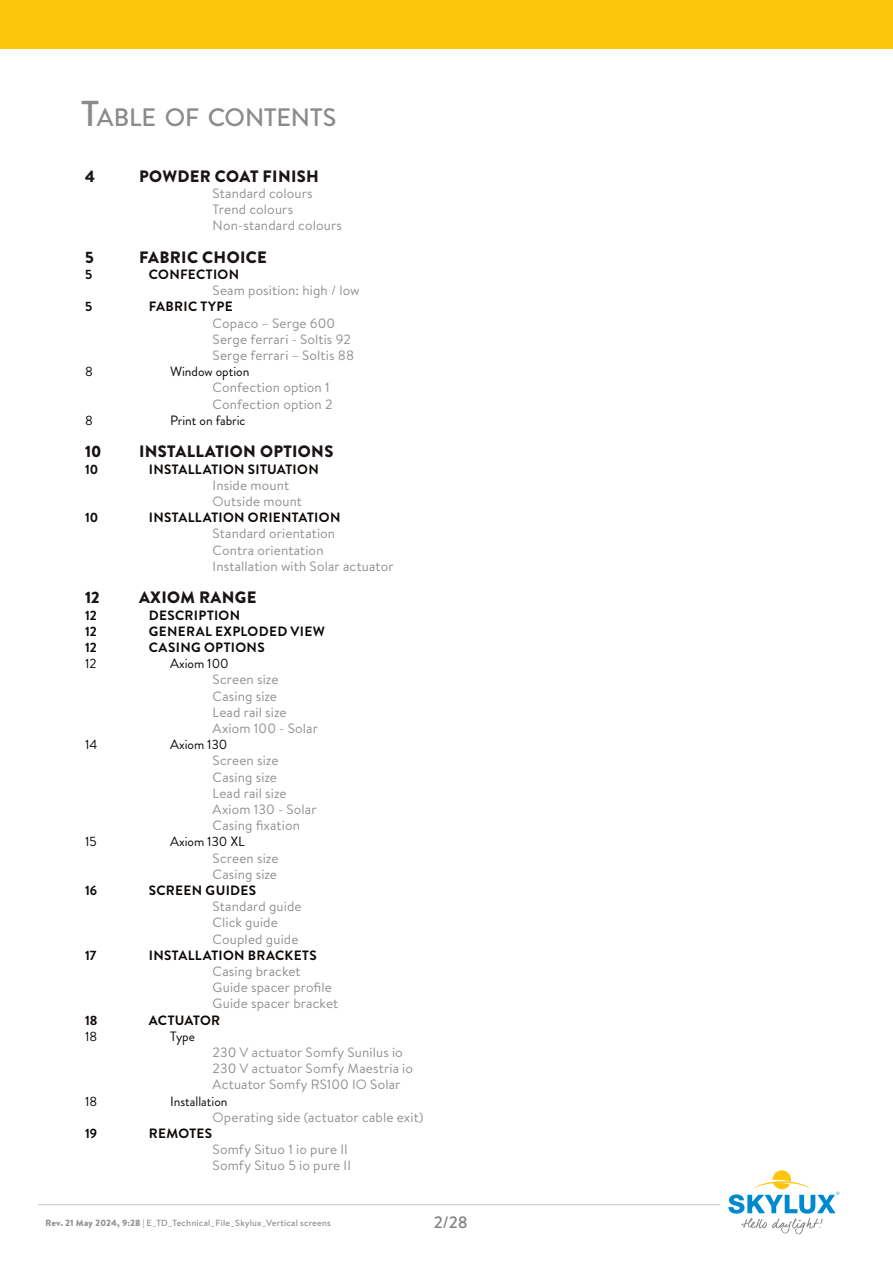
<style>
.page{position:relative;width:893px;height:1263px;background:#fff}
.page>*{position:absolute;margin:0;border:0;box-sizing:border-box;transform-origin:0 0}
.t1{font:500 25.2px "Brandon Text";letter-spacing:-.005em;color:#8b8b8c}
.t2{font:900 16.5px "Brandon Grotesque";letter-spacing:.02em;color:#1a1415}
.t3{font:500 16.5px "Brandon Text";color:#808285}
.t4{font:13.5px "Brandon Text";letter-spacing:.01em;color:#929090}
.t5{font:700 13.5px "Brandon Grotesque";letter-spacing:.025em;color:#0c0806}
.t6{font:13.5px "Brandon Grotesque";color:#0c0806}
.t7{font:500 9px "Brandon Text";letter-spacing:.025em;color:#929090}
.s1{font-size:36px}
.s2{font-weight:900}
</style>
<div class="page">
<svg style="left:728px;top:1170px;width:111px;height:64px"></svg>
<hr style="left:38px;top:1204px;width:682px;height:1px;background:#c8c6c6">
<div style="left:0;top:0;width:893px;height:49px;background:#fec50d"></div>
<h1 class="t1" style="left:81px;top:100px;width:257px"><span class="s1">T</span>ABLE OF CONTENTS</h1>
<p class="t2" style="left:85px;top:164px;width:11px">4</p>
<p class="t2" style="left:139px;top:164px;width:181px">POWDER COAT FINISH</p>
<p class="t4" style="left:213px;top:184px;width:102px">Standard colours</p>
<p class="t4" style="left:213px;top:200px;width:82px">Trend colours</p>
<p class="t4" style="left:213px;top:216px;width:131px">Non-standard colours</p>
<p class="t2" style="left:85px;top:245px;width:10px">5</p>
<p class="t2" style="left:139px;top:245px;width:129px">FABRIC CHOICE</p>
<p class="t5" style="left:85px;top:265px;width:9px">5</p>
<p class="t5" style="left:149px;top:265px;width:92px">CONFECTION</p>
<p class="t4" style="left:213px;top:281px;width:149px">Seam position: high / low</p>
<p class="t5" style="left:85px;top:297px;width:9px">5</p>
<p class="t5" style="left:149px;top:297px;width:85px">FABRIC TYPE</p>
<p class="t4" style="left:213px;top:314px;width:124px">Copaco – Serge 600</p>
<p class="t4" style="left:213px;top:330px;width:140px">Serge ferrari - Soltis 92</p>
<p class="t4" style="left:213px;top:346px;width:143px">Serge ferrari – Soltis 88</p>
<p class="t6" style="left:85px;top:362px;width:9px">8</p>
<p class="t6" style="left:170px;top:362px;width:81px">Window option</p>
<p class="t4" style="left:213px;top:378px;width:119px">Confection option 1</p>
<p class="t4" style="left:213px;top:395px;width:121px">Confection option 2</p>
<p class="t6" style="left:85px;top:411px;width:9px">8</p>
<p class="t6" style="left:170px;top:411px;width:77px">Print on fabric</p>
<p class="t2" style="left:85px;top:440px;width:18px">10</p>
<p class="t2" style="left:139px;top:440px;width:196px">INSTALLATION OPTIONS</p>
<p class="t5" style="left:85px;top:459px;width:15px">10</p>
<p class="t5" style="left:149px;top:459px;width:171px">INSTALLATION SITUATION</p>
<p class="t4" style="left:213px;top:476px;width:78px">Inside mount</p>
<p class="t4" style="left:213px;top:492px;width:91px">Outside mount</p>
<p class="t5" style="left:85px;top:508px;width:15px">10</p>
<p class="t5" style="left:149px;top:508px;width:193px">INSTALLATION ORIENTATION</p>
<p class="t4" style="left:213px;top:524px;width:124px">Standard orientation</p>
<p class="t4" style="left:213px;top:541px;width:112px">Contra orientation</p>
<p class="t4" style="left:213px;top:557px;width:183px">Installation with Solar actuator</p>
<p class="t2" style="left:85px;top:586px;width:16px">12</p>
<p class="t2" style="left:139px;top:586px;width:119px">AXIOM RANGE</p>
<p class="t5" style="left:85px;top:605px;width:13px">12</p>
<p class="t5" style="left:149px;top:605px;width:93px">DESCRIPTION</p>
<p class="t5" style="left:85px;top:622px;width:13px">12</p>
<p class="t5" style="left:149px;top:622px;width:178px">GENERAL EXPLODED VIEW</p>
<p class="t5" style="left:85px;top:638px;width:13px">12</p>
<p class="t5" style="left:149px;top:638px;width:117px">CASING OPTIONS</p>
<p class="t6" style="left:85px;top:654px;width:13px">12</p>
<p class="t6" style="left:170px;top:654px;width:60px">Axiom 100</p>
<p class="t4" style="left:213px;top:670px;width:67px">Screen size</p>
<p class="t4" style="left:213px;top:687px;width:66px">Casing size</p>
<p class="t4" style="left:213px;top:703px;width:75px">Lead rail size</p>
<p class="t4" style="left:213px;top:719px;width:107px">Axiom 100 - Solar</p>
<p class="t6" style="left:85px;top:735px;width:14px">14</p>
<p class="t6" style="left:170px;top:735px;width:59px">Axiom 130</p>
<p class="t4" style="left:213px;top:751px;width:67px">Screen size</p>
<p class="t4" style="left:213px;top:768px;width:66px">Casing size</p>
<p class="t4" style="left:213px;top:784px;width:75px">Lead rail size</p>
<p class="t4" style="left:213px;top:800px;width:105px">Axiom 130 - Solar</p>
<p class="t4" style="left:213px;top:816px;width:89px">Casing fixation</p>
<p class="t6" style="left:85px;top:832px;width:13px">15</p>
<p class="t6" style="left:170px;top:832px;width:76px">Axiom 130 XL</p>
<p class="t4" style="left:213px;top:849px;width:67px">Screen size</p>
<p class="t4" style="left:213px;top:865px;width:66px">Casing size</p>
<p class="t5" style="left:85px;top:881px;width:14px">16</p>
<p class="t5" style="left:149px;top:881px;width:109px">SCREEN GUIDES</p>
<p class="t4" style="left:213px;top:897px;width:91px">Standard guide</p>
<p class="t4" style="left:213px;top:913px;width:67px">Click guide</p>
<p class="t4" style="left:213px;top:930px;width:87px">Coupled guide</p>
<p class="t5" style="left:85px;top:946px;width:13px">17</p>
<p class="t5" style="left:149px;top:946px;width:169px">INSTALLATION BRACKETS</p>
<p class="t4" style="left:213px;top:962px;width:90px">Casing bracket</p>
<p class="t4" style="left:213px;top:978px;width:121px">Guide spacer profile</p>
<p class="t4" style="left:213px;top:994px;width:127px">Guide spacer bracket</p>
<p class="t5" style="left:85px;top:1010px;width:14px">18</p>
<p class="t5" style="left:149px;top:1010px;width:73px">ACTUATOR</p>
<p class="t6" style="left:85px;top:1027px;width:14px">18</p>
<p class="t6" style="left:170px;top:1027px;width:26px">Type</p>
<p class="t4" style="left:213px;top:1043px;width:192px">230 V actuator Somfy Sunilus io</p>
<p class="t4" style="left:213px;top:1059px;width:202px">230 V actuator Somfy Maestria io</p>
<p class="t4" style="left:213px;top:1075px;width:189px">Actuator Somfy RS100 IO Solar</p>
<p class="t6" style="left:85px;top:1092px;width:14px">18</p>
<p class="t6" style="left:170px;top:1092px;width:59px">Installation</p>
<p class="t4" style="left:213px;top:1108px;width:212px">Operating side (actuator cable exit)</p>
<p class="t5" style="left:85px;top:1124px;width:14px">19</p>
<p class="t5" style="left:149px;top:1124px;width:65px">REMOTES</p>
<p class="t4" style="left:213px;top:1140px;width:137px">Somfy Situo 1 io pure II</p>
<p class="t4" style="left:213px;top:1156px;width:140px">Somfy Situo 5 io pure II</p>
<p class="t7" style="left:45px;top:1217px;width:287px"><span class="s2">Rev. 21 May 2024, 9:28 |</span> E_TD_Technical_File_Skylux_Vertical screens</p>
<p class="t3" style="left:434px;top:1210px;width:36px">2/28</p>
</div>
